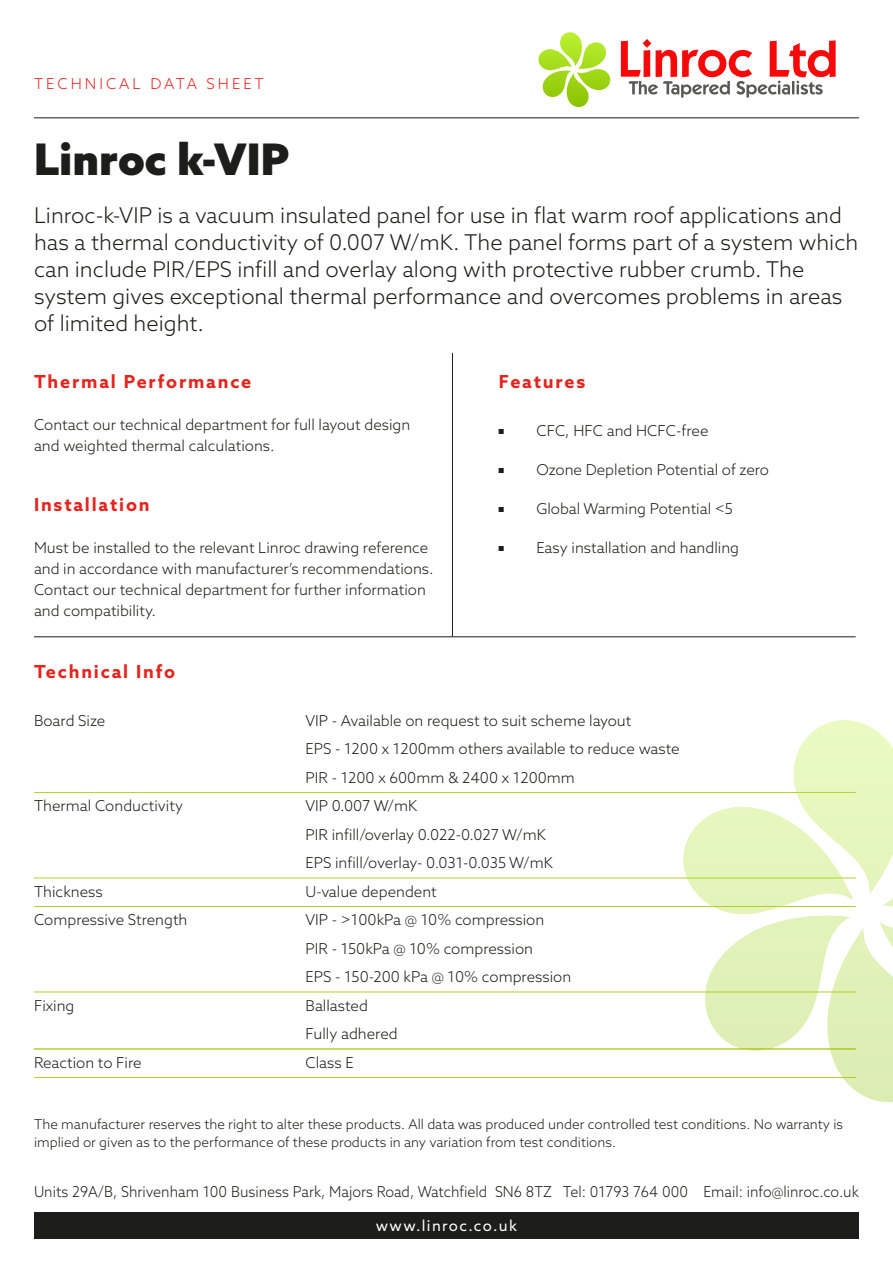
<style>
.page{position:relative;width:893px;height:1263px;background:#fff}
.page>*{position:absolute;margin:0;border:0;box-sizing:border-box;transform-origin:0 0}
.t1{font:900 43.5px "Azo Sans";color:#1d1d1b}
.t2{font:300 21.75px/27px "Azo Sans";color:#1d1d1b}
.t3{font:700 18px "Azo Sans";letter-spacing:.1em;color:#e5241e}
.t4{font:300 15px/21px "Azo Sans";color:#1d1d1b}
.t5{font:300 15px "Azo Sans";color:#1d1d1b;scale:.95 1}
.t6{font:300 15px "Azo Sans";letter-spacing:.2em;color:#e5241e}
.t7{font:15px "Azo Sans";letter-spacing:.09em;color:#fff}
.t8{font:300 13.5px/18px "Azo Sans";color:#1d1d1b}
.s1{font-family:"Nimbus San";font-weight:400;font-size:7.5px}
</style>
<div class="page">
<hr style="left:452px;top:353px;width:1px;height:283px;background:#1d1d1b">
<hr style="left:34px;top:792px;width:822px;height:1px;background:#b7ce2b">
<hr style="left:34px;top:878px;width:822px;height:1px;background:#b7ce2b">
<hr style="left:34px;top:906px;width:822px;height:1px;background:#b7ce2b">
<hr style="left:34px;top:992px;width:822px;height:1px;background:#b7ce2b">
<hr style="left:34px;top:1077px;width:822px;height:1px;background:#b7ce2b">
<hr style="left:34px;top:1049px;width:822px;height:1px;background:#b7ce2b">
<div style="left:34px;top:1212px;width:825px;height:26px;background:#1d1d1b"></div>
<svg style="left:621px;top:39px;width:215px;height:59px"></svg>
<svg style="left:538px;top:32px;width:73px;height:76px"></svg>
<hr style="left:34px;top:118px;width:825px;height:1px;background:#1d1d1b">
<svg style="left:680px;top:720px;width:213px;height:383px"></svg>
<hr style="left:34px;top:636px;width:822px;height:1px;background:#1d1d1b">
<p class="t6" style="left:34px;top:74px;width:231px">TECHNICAL DATA SHEET</p>
<p class="t1" style="left:34px;top:131px;width:257px">Linroc k-VIP</p>
<p class="t2" style="left:34px;top:201px;width:826px">Linroc-k-VIP is a vacuum insulated panel for use in flat warm roof applications and has a thermal conductivity of 0.007 W/mK. The panel forms part of a system which can include PIR/EPS infill and overlay along with protective rubber crumb. The system gives exceptional thermal performance and overcomes problems in areas of limited height.</p>
<p class="t3" style="left:34px;top:369px;width:219px">Thermal Performance</p>
<p class="t4" style="left:34px;top:414px;width:378px">Contact our technical department for full layout design and weighted thermal calculations.</p>
<p class="t3" style="left:34px;top:492px;width:117px">Installation</p>
<p class="t4" style="left:34px;top:537px;width:401px">Must be installed to the relevant Linroc drawing reference and in accordance with manufacturer’s recommendations.<br>Contact our technical department for further information and compatibility.</p>
<p class="t3" style="left:499px;top:369px;width:88px">Features</p>
<p class="t4" style="left:499px;top:420px;width:211px"><span class="s1">■</span> CFC, HFC and HCFC-free</p>
<p class="t4" style="left:499px;top:459px;width:272px"><span class="s1">■</span> Ozone Depletion Potential of zero</p>
<p class="t4" style="left:499px;top:498px;width:236px"><span class="s1">■</span> Global Warming Potential &lt;5</p>
<p class="t4" style="left:499px;top:537px;width:242px"><span class="s1">■</span> Easy installation and handling</p>
<p class="t3" style="left:34px;top:659px;width:143px">Technical Info</p>
<p class="t4" style="left:34px;top:710px;width:73px">Board Size</p>
<p class="t4" style="left:306px;top:710px;width:327px">VIP - Available on request to suit scheme layout</p>
<p class="t4" style="left:306px;top:738px;width:376px">EPS - 1200 x 1200mm others available to reduce waste</p>
<p class="t4" style="left:306px;top:767px;width:271px">PIR - 1200 x 600mm &amp; 2400 x 1200mm</p>
<p class="t4" style="left:34px;top:795px;width:151px">Thermal Conductivity</p>
<p class="t4" style="left:306px;top:795px;width:113px">VIP 0.007 W/mK</p>
<p class="t4" style="left:306px;top:824px;width:242px">PIR infill/overlay 0.022-0.027 W/mK</p>
<p class="t4" style="left:306px;top:852px;width:249px">EPS infill/overlay- 0.031-0.035 W/mK</p>
<p class="t4" style="left:34px;top:881px;width:70px">Thickness</p>
<p class="t4" style="left:306px;top:881px;width:133px">U-value dependent</p>
<p class="t4" style="left:34px;top:909px;width:155px">Compressive Strength</p>
<p class="t4" style="left:306px;top:909px;width:240px">VIP - &gt;100kPa @ 10% compression</p>
<p class="t4" style="left:306px;top:938px;width:229px">PIR - 150kPa @ 10% compression</p>
<p class="t4" style="left:306px;top:966px;width:267px">EPS - 150-200 kPa @ 10% compression</p>
<p class="t4" style="left:34px;top:995px;width:42px">Fixing</p>
<p class="t4" style="left:306px;top:995px;width:64px">Ballasted</p>
<p class="t4" style="left:306px;top:1023px;width:94px">Fully adhered</p>
<p class="t4" style="left:34px;top:1052px;width:109px">Reaction to Fire</p>
<p class="t4" style="left:306px;top:1052px;width:50px">Class E</p>
<p class="t8" style="left:34px;top:1115px;width:811px">The manufacturer reserves the right to alter these products. All data was produced under controlled test conditions. No warranty is implied or given as to the performance of these products in any variation from test conditions.</p>
<p class="t5" style="left:34px;top:1182px;width:870px">Units 29A/B, Shrivenham 100 Business Park, Majors Road, Watchfield SN6 8TZ Tel: 01793 764 000 Email: info@linroc.co.uk</p>
<p class="t7" style="left:376px;top:1216px;width:143px">www.linroc.co.uk</p>
</div>
